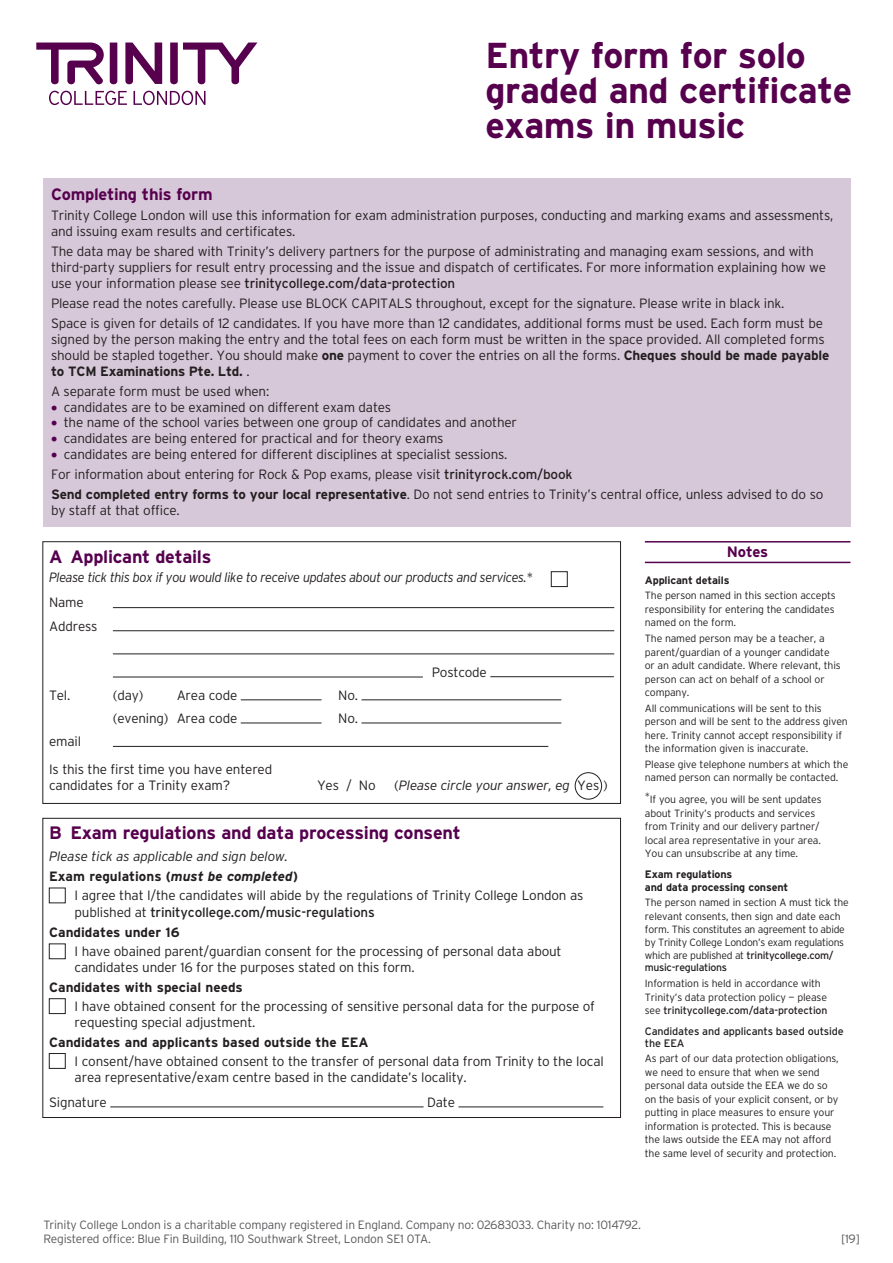
<style>
.page{position:relative;width:893px;height:1263px;background:#fff}
.page>*{position:absolute;margin:0;border:0;box-sizing:border-box;transform-origin:0 0}
.t1{font:700 36px/35.2px "Interstate";letter-spacing:-.015em;color:#56004e}
.t2{font:700 18px "Interstate";letter-spacing:-.015em;color:#56004e}
.t3{font:700 16.5px "Interstate";letter-spacing:-.015em;color:#56004e}
.t4{font:700 15px "Interstate";letter-spacing:-.015em;color:#56004e}
.t5{font:300 13.5px/15.8px "Interstate";letter-spacing:-.015em;color:#231f20}
.t6{font:700 13.5px "Interstate";color:#231f20}
.t7{font:italic 300 13.5px "Interstate";letter-spacing:-.03em;color:#231f20;scale:.95 1}
.t8{font:italic 300 13.5px/20.7px "Interstate";letter-spacing:-.01em;color:#231f20}
.t9{font:italic 300 13.5px "Interstate";letter-spacing:-.03em;color:#231f20}
.t10{font:300 12px/14.4px "Interstate";letter-spacing:-.015em;color:#57585a}
.t11{font:700 10.8px/12.8px "Interstate";letter-spacing:-.015em;color:#231f20}
.t12{font:10.8px/12px "Interstate";letter-spacing:-.015em;color:#231f20}
.t13{font:300 10.5px/13.5px "Interstate";letter-spacing:-.015em;color:#231f20}
.s1{font-weight:400}
.s2{font-weight:700}
.s3{color:#56004e}
.s4{font-style:normal}
.s5{font-weight:700;font-style:normal}
</style>
<div class="page">
<div style="left:43px;top:179px;width:807px;height:348px;background:#d7c8d9"></div>
<hr style="left:645px;top:541px;width:205px;height:1px;background:#56004e">
<hr style="left:645px;top:562px;width:205px;height:1px;background:#56004e">
<hr style="left:113px;top:607px;width:501px;height:1px;background:#231f20">
<hr style="left:113px;top:630px;width:501px;height:1px;background:#231f20">
<hr style="left:113px;top:654px;width:501px;height:1px;background:#231f20">
<hr style="left:113px;top:677px;width:310px;height:1px;background:#231f20">
<hr style="left:113px;top:746px;width:435px;height:1px;background:#231f20">
<div style="left:551px;top:571px;width:16px;height:16px;border:1px solid #231f20"></div>
<hr style="left:490px;top:676px;width:124px;height:1px;background:#231f20">
<hr style="left:241px;top:700px;width:81px;height:1px;background:#231f20">
<hr style="left:361px;top:700px;width:200px;height:1px;background:#231f20">
<hr style="left:241px;top:723px;width:81px;height:1px;background:#231f20">
<hr style="left:361px;top:723px;width:200px;height:1px;background:#231f20">
<div style="left:43px;top:541px;width:578px;height:263px;border:1px solid #231f20"></div>
<div style="left:575px;top:772px;width:27px;height:27px;border:1px solid #231f20;border-radius:50%"></div>
<div style="left:49px;top:944px;width:16px;height:15px;border:1px solid #231f20"></div>
<div style="left:49px;top:998px;width:16px;height:16px;border:1px solid #231f20"></div>
<div style="left:49px;top:1053px;width:16px;height:15px;border:1px solid #231f20"></div>
<hr style="left:110px;top:1107px;width:313px;height:1px;background:#231f20">
<hr style="left:458px;top:1107px;width:145px;height:1px;background:#231f20">
<div style="left:43px;top:818px;width:578px;height:300px;border:1px solid #231f20"></div>
<svg style="left:49px;top:91px;width:78px;height:14px"></svg>
<svg style="left:134px;top:91px;width:71px;height:14px"></svg>
<svg style="left:110px;top:43px;width:7px;height:41px"></svg>
<svg style="left:125px;top:43px;width:37px;height:41px"></svg>
<svg style="left:170px;top:43px;width:87px;height:41px"></svg>
<svg style="left:36px;top:43px;width:68px;height:42px"></svg>
<h1 class="t1" style="left:485px;top:37px;width:368px">Entry form for solo graded and certificate exams in music</h1>
<p class="t3" style="left:51px;top:185px;width:163px">Completing this form</p>
<p class="t5" style="left:51px;top:208px;width:784px">Trinity College London will use this information for exam administration purposes, conducting and marking exams and assessments, and issuing exam results and certificates.</p>
<p class="t5" style="left:51px;top:243px;width:777px">The data may be shared with Trinity’s delivery partners for the purpose of administrating and managing exam sessions, and with third-party suppliers for result entry processing and the issue and dispatch of certificates. For more information explaining how we use your information please see <span class="s1">trinitycollege.com/data-protection</span></p>
<p class="t5" style="left:51px;top:294px;width:773px;line-height:20px">Please read the notes carefully. Please use BLOCK CAPITALS throughout, except for the signature. Please write in black ink.<br>Space is given for details of 12 candidates. If you have more than 12 candidates, additional forms must be used. Each form must be</p>
<p class="t5" style="left:51px;top:331px;width:780px">signed by the person making the entry and the total fees on each form must be written in the space provided. All completed forms should be stapled together. You should make <span class="s2">one</span> payment to cover the entries on all the forms. <span class="s2">Cheques should be made payable to TCM Examinations Pte. Ltd.</span> .</p>
<p class="t5" style="left:51px;top:383px;width:220px">A separate form must be used when:</p>
<p class="t5" style="left:51px;top:399px;width:342px"><span class="s3">•</span> candidates are to be examined on different exam dates</p>
<p class="t5" style="left:51px;top:414px;width:468px"><span class="s3">•</span> the name of the school varies between one group of candidates and another</p>
<p class="t5" style="left:51px;top:430px;width:394px"><span class="s3">•</span> candidates are being entered for practical and for theory exams</p>
<p class="t5" style="left:51px;top:444px;width:774px;line-height:20px"><span class="s3">•</span> candidates are being entered for different disciplines at specialist sessions.<br>For information about entering for Rock &amp; Pop exams, please visit <span class="s1">trinityrock.com/book<br></span><span class="s2">Send completed entry forms to your local representative</span>. Do not send entries to Trinity’s central office, unless advised to do so</p>
<p class="t5" style="left:51px;top:502px;width:130px">by staff at that office.</p>
<p class="t4" style="left:727px;top:544px;width:43px">Notes</p>
<h2 class="t2" style="left:49px;top:546px;width:164px">A Applicant details</h2>
<p class="t7" style="left:49px;top:570px;width:511px">Please tick this box if you would like to receive updates about our products and services.*</p>
<p class="t5" style="left:49px;top:591px;width:50px;line-height:23.1px">Name<br>Address</p>
<p class="t5" style="left:432px;top:664px;width:57px">Postcode</p>
<p class="t5" style="left:49px;top:687px;width:23px">Tel.</p>
<p class="t5" style="left:113px;top:687px;width:32px">(day)</p>
<p class="t5" style="left:177px;top:687px;width:62px">Area code</p>
<p class="t5" style="left:338px;top:687px;width:21px">No.</p>
<p class="t5" style="left:113px;top:710px;width:126px">(evening) Area code</p>
<p class="t5" style="left:338px;top:710px;width:21px">No.</p>
<p class="t5" style="left:49px;top:727px;width:225px;line-height:27.6px">email<br>Is this the first time you have entered</p>
<p class="t5" style="left:49px;top:778px;width:183px">candidates for a Trinity exam?</p>
<p class="t5" style="left:317px;top:778px;width:60px">Yes / No</p>
<p class="t9" style="left:394px;top:778px;width:215px"><span class="s4">(</span>Please circle your answer, eg <span class="s4">Yes )</span></p>
<h2 class="t2" style="left:49px;top:823px;width:413px">B Exam regulations and data processing consent</h2>
<p class="t8" style="left:49px;top:845px;width:251px">Please tick as applicable and sign below.<br><span class="s5">Exam regulations (</span><span class="s2">must be completed</span><span class="s5">)</span></p>
<p class="t5" style="left:75px;top:887px;width:510px;line-height:16.5px">I agree that I/the candidates will abide by the regulations of Trinity College London as published at <span class="s1">trinitycollege.com/music-regulations</span></p>
<p class="t6" style="left:49px;top:925px;width:132px">Candidates under 16</p>
<p class="t5" style="left:75px;top:943px;width:488px;line-height:16.5px">I have obained parent/guardian consent for the processing of personal data about candidates under 16 for the purposes stated on this form.</p>
<p class="t6" style="left:49px;top:980px;width:195px">Candidates with special needs</p>
<p class="t5" style="left:75px;top:997px;width:522px;line-height:16.5px">I have obtained consent for the processing of sensitive personal data for the purpose of requesting special adjustment.</p>
<p class="t6" style="left:49px;top:1035px;width:321px">Candidates and applicants based outside the EEA</p>
<p class="t5" style="left:75px;top:1052px;width:531px;line-height:16.5px">I consent/have obtained consent to the transfer of personal data from Trinity to the local area representative/exam centre based in the candidate’s locality.</p>
<p class="t5" style="left:49px;top:1094px;width:59px">Signature</p>
<p class="t5" style="left:427px;top:1094px;width:29px">Date</p>
<p class="t11" style="left:645px;top:573px;width:86px">Applicant details</p>
<p class="t13" style="left:645px;top:589px;width:192px;text-align:justify">The person named in this section accepts responsibility for entering the candidates named on the form.</p>
<p class="t13" style="left:645px;top:631px;width:197px">The named person may be a teacher, a parent/guardian of a younger candidate or an adult candidate. Where relevant, this person can act on behalf of a school or company.</p>
<p class="t13" style="left:645px;top:701px;width:205px">All communications will be sent to this person and will be sent to the address given here. Trinity cannot accept responsibility if the information given is inaccurate.</p>
<p class="t13" style="left:645px;top:757px;width:205px">Please give telephone numbers at which the named person can normally be contacted.</p>
<p class="t13" style="left:645px;top:793px;width:178px">*If you agree, you will be sent updates about Trinity’s products and services from Trinity and our delivery partner/ local area representative in your area.<br>You can unsubscribe at any time.</p>
<p class="t11" style="left:645px;top:867px;width:145px">Exam regulations<br>and data processing consent</p>
<p class="t13" style="left:645px;top:896px;width:205px;line-height:13px">The person named in section A must tick the relevant consents, then sign and date each form. This constitutes an agreement to abide by Trinity College London’s exam regulations which are published at <span class="s1">trinitycollege.com/ music-regulations</span></p>
<p class="t13" style="left:645px;top:976px;width:184px">Information is held in accordance with<br>Trinity’s data protection policy — please see <span class="s1">trinitycollege.com/data-protection</span></p>
<p class="t12" style="left:645px;top:1025px;width:200px">Candidates and applicants based outside the EEA</p>
<p class="t13" style="left:645px;top:1052px;width:195px">As part of our data protection obligations, we need to ensure that when we send personal data outside the EEA we do so on the basis of your explicit consent, or by putting in place measures to ensure your information is protected. This is because the laws outside the EEA may not afford the same level of security and protection.</p>
<p class="t10" style="left:44px;top:1217px;width:599px">Trinity College London is a charitable company registered in England. Company no: 02683033. Charity no: 1014792.<br>Registered office: Blue Fin Building, 110 Southwark Street, London SE1 0TA.</p>
<p class="t10" style="left:841px;top:1232px;width:21px">[19]</p>
</div>
